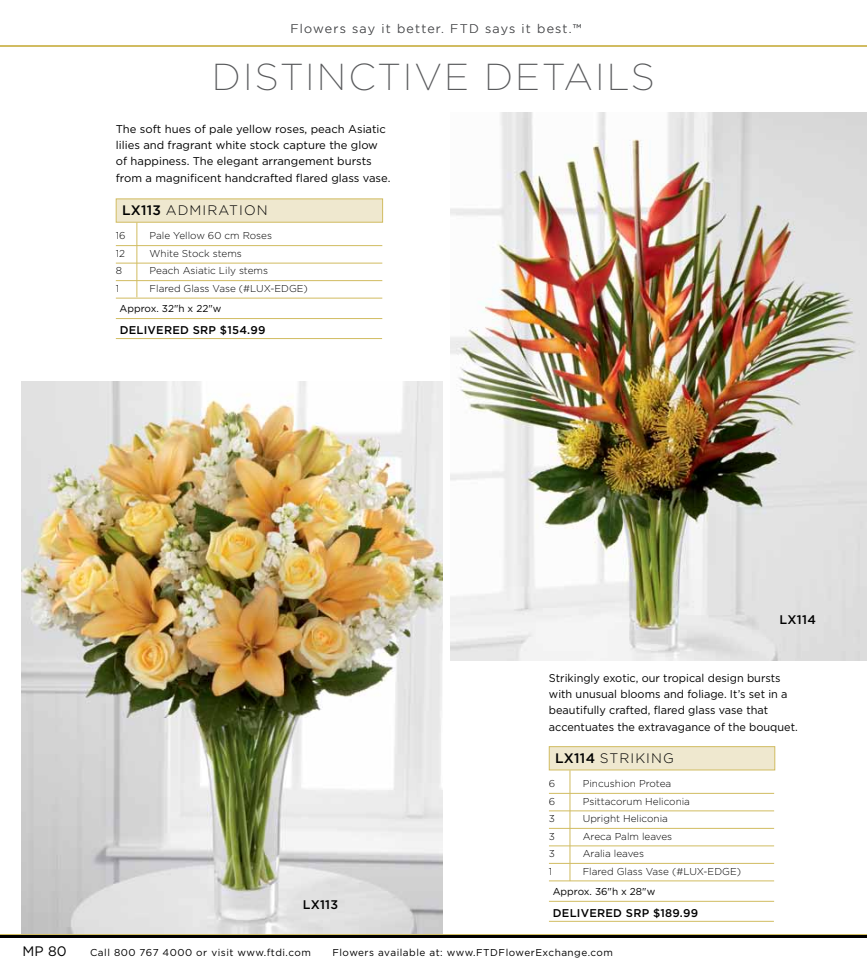
<style>
.page{position:relative;width:867px;height:979px;background:#fff}
.page>*{position:absolute;margin:0;border:0;box-sizing:border-box;transform-origin:0 0}
.t1{font:200 37.5px "Gotham";letter-spacing:.055em;color:#58595b}
.t2{font:300 13.75px "Gotham";letter-spacing:.08em;color:#000}
.t3{font:13.75px "Gotham";color:#000}
.t4{font:300 12.5px "Gotham";letter-spacing:.1em;color:#58595b}
.t5{font:500 12.5px "Gotham";letter-spacing:.02em;color:#000}
.t6{font:11.25px/16.2px "Gotham";color:#000}
.t7{font:500 11.25px "Gotham";letter-spacing:.02em;color:#000}
.t8{font:300 10px "Gotham";color:#000}
.t9{font:10px "Gotham";letter-spacing:.05em;color:#000}
.s1{font-weight:500}
</style>
<div class="page">
<img style="left:21px;top:381px;width:422px;height:553px">
<img style="left:450px;top:112px;width:416px;height:548px">
<div style="left:548px;top:746px;width:226px;height:24px;background:#efe8cf;border:1px solid #d1bc61"></div>
<hr style="left:548px;top:793px;width:225px;height:1px;background:#d1bc61">
<hr style="left:548px;top:810px;width:225px;height:1px;background:#d1bc61">
<hr style="left:548px;top:828px;width:225px;height:1px;background:#d1bc61">
<hr style="left:548px;top:845px;width:225px;height:1px;background:#d1bc61">
<hr style="left:548px;top:863px;width:225px;height:1px;background:#d1bc61">
<hr style="left:548px;top:880px;width:225px;height:1px;background:#d1bc61">
<hr style="left:548px;top:901px;width:225px;height:1px;background:#d1bc61">
<hr style="left:548px;top:921px;width:225px;height:1px;background:#d1bc61">
<hr style="left:569px;top:770px;width:1px;height:111px;background:#d1bc61">
<div style="left:116px;top:199px;width:267px;height:23px;background:#efe8cf"></div>
<hr style="left:116px;top:245px;width:266px;height:1px;background:#d1bc61">
<hr style="left:116px;top:263px;width:266px;height:1px;background:#d1bc61">
<hr style="left:116px;top:280px;width:266px;height:1px;background:#d1bc61">
<hr style="left:116px;top:298px;width:266px;height:1px;background:#d1bc61">
<hr style="left:116px;top:318px;width:266px;height:1px;background:#d1bc61">
<hr style="left:116px;top:338px;width:266px;height:1px;background:#d1bc61">
<hr style="left:136px;top:222px;width:1px;height:75px;background:#d1bc61">
<hr style="left:0;top:45px;width:866px;height:1px;background:#d1bc61">
<hr style="left:0;top:934px;width:866px;height:2px;background:#d1bc61">
<hr style="left:0;top:935px;width:866px;height:2px;background:#000">
<p class="t4" style="left:290px;top:20px;width:292px">Flowers say it better. ftd says it best.™</p>
<h1 class="t1" style="left:212px;top:53px;width:444px">D ISTINCTIVE DETAILS</h1>
<p class="t6" style="left:116px;top:120px;width:276px">The soft hues of pale yellow roses, peach Asiatic lilies and fragrant white stock capture the glow of happiness. The elegant arrangement bursts from a magnificent handcrafted flared glass vase.</p>
<p class="t2" style="left:122px;top:202px;width:147px"><span class="s1">LX113</span> admi rati on</p>
<p class="t8" style="left:116px;top:229px;width:11px">16</p>
<p class="t8" style="left:149px;top:229px;width:124px">Pale Yellow 60 cm Roses</p>
<p class="t8" style="left:116px;top:247px;width:11px">12</p>
<p class="t8" style="left:149px;top:247px;width:94px">White Stock stems</p>
<p class="t8" style="left:116px;top:264px;width:8px">8</p>
<p class="t8" style="left:149px;top:264px;width:120px">Peach Asiatic Lily stems</p>
<p class="t8" style="left:116px;top:282px;width:5px">1</p>
<p class="t8" style="left:149px;top:282px;width:160px">Flared Glass Vase (#LUX-Edge)</p>
<p class="t9" style="left:119px;top:302px;width:103px">Approx. 32"h x 22"w</p>
<p class="t7" style="left:120px;top:323px;width:147px">DELIVERED SRP $154.99</p>
<p class="t3" style="left:22px;top:942px;width:46px">MP 80</p>
<p class="t5" style="left:779px;top:611px;width:38px">LX114</p>
<p class="t6" style="left:548px;top:669px;width:250px">Strikingly exotic, our tropical design bursts with unusual blooms and foliage. It’s set in a beautifully crafted, flared glass vase that accentuates the extravagance of the bouquet.</p>
<p class="t5" style="left:303px;top:896px;width:37px">LX113</p>
<p class="t2" style="left:555px;top:749px;width:120px"><span class="s1">LX114</span> stri ki ng</p>
<p class="t8" style="left:548px;top:777px;width:8px">6</p>
<p class="t8" style="left:582px;top:777px;width:90px">Pincushion Protea</p>
<p class="t8" style="left:548px;top:795px;width:8px">6</p>
<p class="t8" style="left:582px;top:795px;width:109px">Psittacorum Heliconia</p>
<p class="t8" style="left:548px;top:812px;width:8px">3</p>
<p class="t8" style="left:582px;top:812px;width:87px">U pright Heliconia</p>
<p class="t8" style="left:548px;top:830px;width:8px">3</p>
<p class="t8" style="left:582px;top:830px;width:91px">A reca Palm leaves</p>
<p class="t8" style="left:548px;top:847px;width:8px">3</p>
<p class="t8" style="left:582px;top:847px;width:63px">Aralia leaves</p>
<p class="t8" style="left:548px;top:865px;width:5px">1</p>
<p class="t8" style="left:582px;top:865px;width:160px">Flared Glass Vase (#LUX-Edge)</p>
<p class="t9" style="left:552px;top:885px;width:104px">Approx. 36"h x 28"w</p>
<p class="t7" style="left:552px;top:905px;width:147px">DELIVERED SRP $189.99</p>
<p class="t9" style="left:90px;top:946px;width:222px">Call 800 767 4000 or visit www.ftdi.com</p>
<p class="t9" style="left:332px;top:946px;width:282px">Flowers available at: www.FTDFlowerExchange.com</p>
</div>
